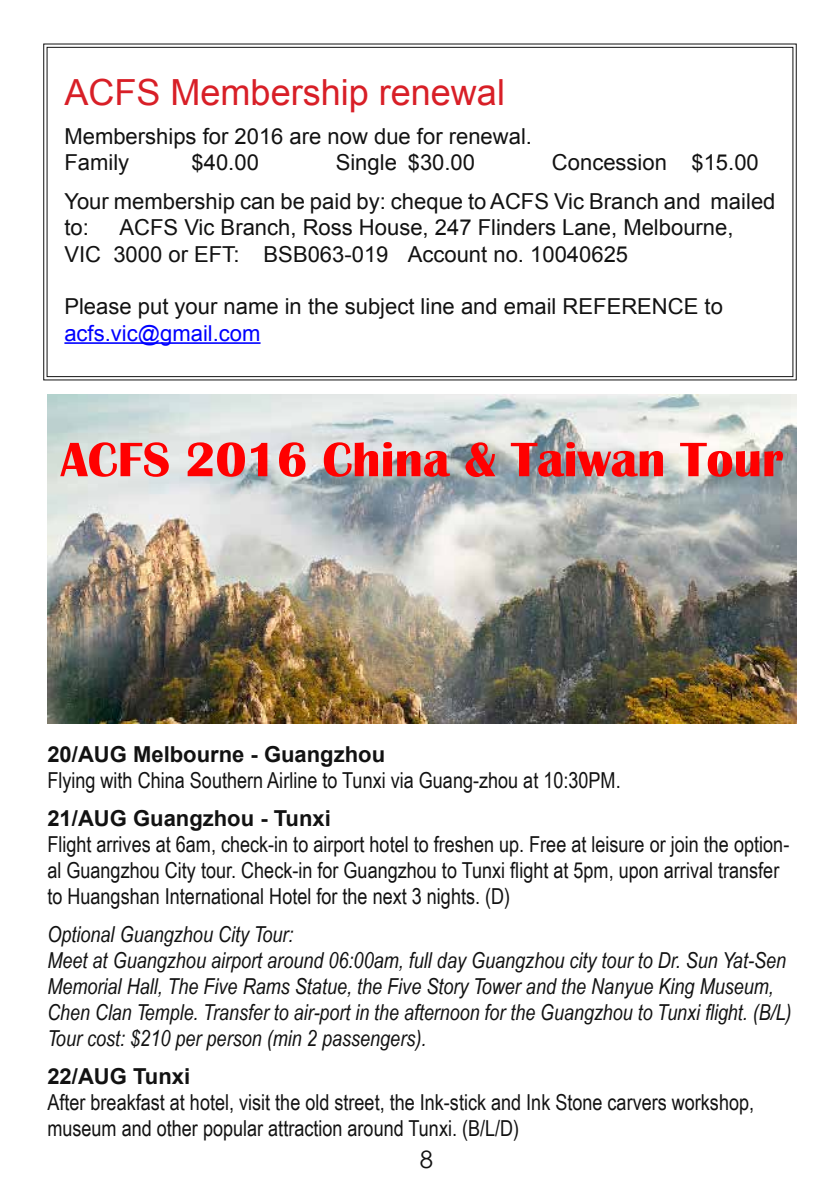
<style>
.page{position:relative;width:840px;height:1191px;background:#fff}
.page>*{position:absolute;margin:0;border:0;box-sizing:border-box;transform-origin:0 0}
.t1{font:700 50px "Britannic";color:#f00}
.t2{font:36px "Arial";color:#d81f27}
.t3{font:24px "Century Gothic";color:#121212}
.t4{font:22px/26px "Arial Narrow";color:#121212}
.t5{font:italic 22px/26px "Arial Narrow";color:#121212}
.t6{font:22px/26.4px "Arial";color:#121212}
.t7{font:700 22px "Arial";color:#121212}
.t8{font:22px "Arial";color:#00f}
</style>
<div class="page">
<svg style="left:43px;top:43px;width:753px;height:337px"></svg>
<img style="left:47px;top:394px;width:749px;height:329px">
<h2 class="t2" style="left:64px;top:69px;width:442px">ACFS Membership renewal</h2>
<p class="t6" style="left:64px;top:123px;width:469px">Memberships for 2016 are now due for renewal.<br>Family</p>
<p class="t6" style="left:64px;top:144px;width:712px;line-height:38.4px;text-indent:487px">Concession $15.00<br>Your membership can be paid by: cheque to ACFS Vic Branch and mailed</p>
<p class="t6" style="left:64px;top:214px;width:26px">to:</p>
<p class="t6" style="left:191px;top:150px;width:69px">$40.00</p>
<p class="t6" style="left:335px;top:150px;width:141px">Single $30.00</p>
<p class="t6" style="left:64px;top:214px;width:670px;text-indent:55px">ACFS Vic Branch, Ross House, 247 Flinders Lane, Melbourne,<br>VIC 3000 or EFT: BSB063-019 Account no. 10040625</p>
<p class="t6" style="left:64px;top:294px;width:659px">Please put your name in the subject line and email REFERENCE to</p>
<p class="t8" style="left:64px;top:318px;width:197px">acfs.vic@gmail.com</p>
<h1 class="t1" style="left:61px;top:431px;width:723px">ACFS 2016 China &amp; Taiwan Tour</h1>
<p class="t7" style="left:47px;top:739px;width:339px">20/AUG Melbourne - Guangzhou</p>
<p class="t4" style="left:47px;top:766px;width:574px">Flying with China Southern Airline to Tunxi via Guang-zhou at 10:30PM.</p>
<p class="t7" style="left:47px;top:803px;width:285px">21/AUG Guangzhou - Tunxi</p>
<p class="t4" style="left:47px;top:830px;width:743px">Flight arrives at 6am, check-in to airport hotel to freshen up. Free at leisure or join the option&shy;al Guangzhou City tour. Check-in for Guangzhou to Tunxi flight at 5pm, upon arrival transfer to Huangshan International Hotel for the next 3 nights. (D)</p>
<p class="t5" style="left:47px;top:920px;width:745px">Optional Guangzhou City Tour:<br>Meet at Guangzhou airport around 06:00am, full day Guangzhou city tour to Dr. Sun Yat-Sen Memorial Hall, The Five Rams Statue, the Five Story Tower and the Nanyue King Museum, Chen Clan Temple. Transfer to air-port in the afternoon for the Guangzhou to Tunxi flight. (B/L)<br>Tour cost: $210 per person (min 2 passengers).</p>
<p class="t7" style="left:47px;top:1061px;width:144px">22/AUG Tunxi</p>
<p class="t4" style="left:47px;top:1088px;width:707px">After breakfast at hotel, visit the old street, the Ink-stick and Ink Stone carvers workshop, museum and other popular attraction around Tunxi. (B/L/D)</p>
<p class="t3" style="left:420px;top:1144px;width:15px">8</p>
</div>
